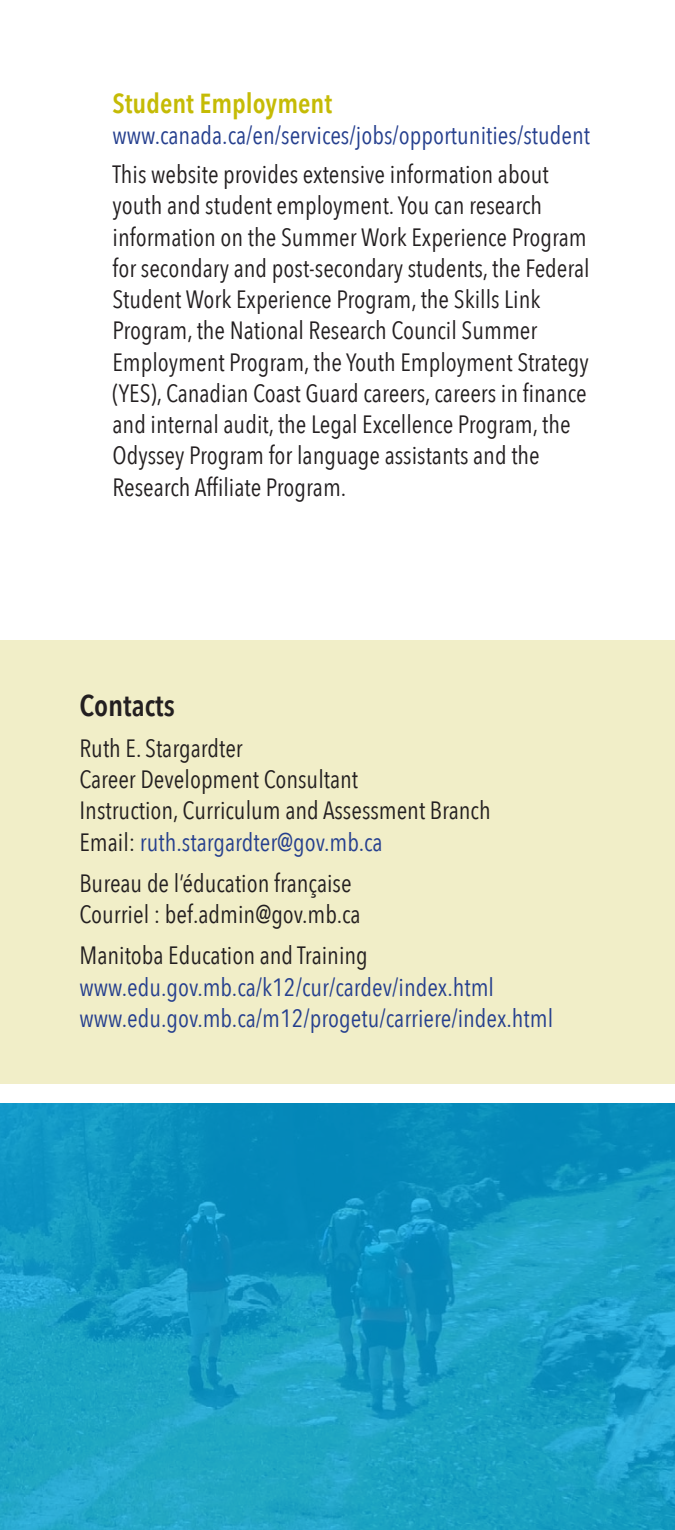
<style>
.page{position:relative;width:675px;height:1530px;background:#fff}
.page>*{position:absolute;margin:0;border:0;box-sizing:border-box;transform-origin:0 0}
.sub_head{font:600 30px "Avenir Next Condensed";color:#231f20}
.Title_gold{font:600 27.5px "Avenir Next Condensed";color:#c5bb05}
.text{font:25px/31.2px "Avenir Next Condensed";color:#231f20}
.text-2{font:25px "Avenir Next Condensed";color:#253f8e}
.hyperlink{font:25px "Avenir Next Condensed";color:#253f8e}
.s1{color:#231f20}
</style>
<div class="page">
<div style="left:0;top:640px;width:675px;height:444px;background:#f1eec8"></div>
<svg style="left:0;top:1104px;width:675px;height:426px;background:#169bc2"></svg>
<h2 class="Title_gold" style="left:112px;top:80px;width:221px">Student Employment</h2>
<p class="hyperlink" style="left:112px;top:114px;width:479px">www.canada.ca/en/services/jobs/opportunities/student</p>
<p class="text" style="left:112px;top:157px;width:479px">This website provides extensive information about youth and student employment. You can research information on the Summer Work Experience Program for secondary and post-secondary students, the Federal Student Work Experience Program, the Skills Link Program, the National Research Council Summer Employment Program, the Youth Employment Strategy (YES), Canadian Coast Guard careers, careers in finance and internal audit, the Legal Excellence Program, the Odyssey Program for language assistants and the Research Affiliate Program.</p>
<h2 class="sub_head" style="left:79px;top:679px;width:97px">Contacts</h2>
<p class="text" style="left:79px;top:731px;width:165px">Ruth E. Stargardter</p>
<p class="text" style="left:79px;top:762px;width:280px">Career Development Consultant</p>
<p class="text" style="left:79px;top:794px;width:413px">Instruction, Curriculum and Assessment Branch</p>
<p class="text-2" style="left:79px;top:820px;width:305px"><span class="s1">Email:</span> ruth.stargardter@gov.mb.ca</p>
<p class="text" style="left:79px;top:866px;width:274px">Bureau de l’éducation française</p>
<p class="text" style="left:79px;top:897px;width:283px">Courriel : bef.admin@gov.mb.ca</p>
<p class="text" style="left:79px;top:939px;width:290px">Manitoba Education and Training</p>
<p class="text-2" style="left:79px;top:965px;width:416px">www.edu.gov.mb.ca/k12/cur/cardev/index.html</p>
<p class="text-2" style="left:79px;top:997px;width:475px">www.edu.gov.mb.ca/m12/progetu/carriere/index.html</p>
</div>
